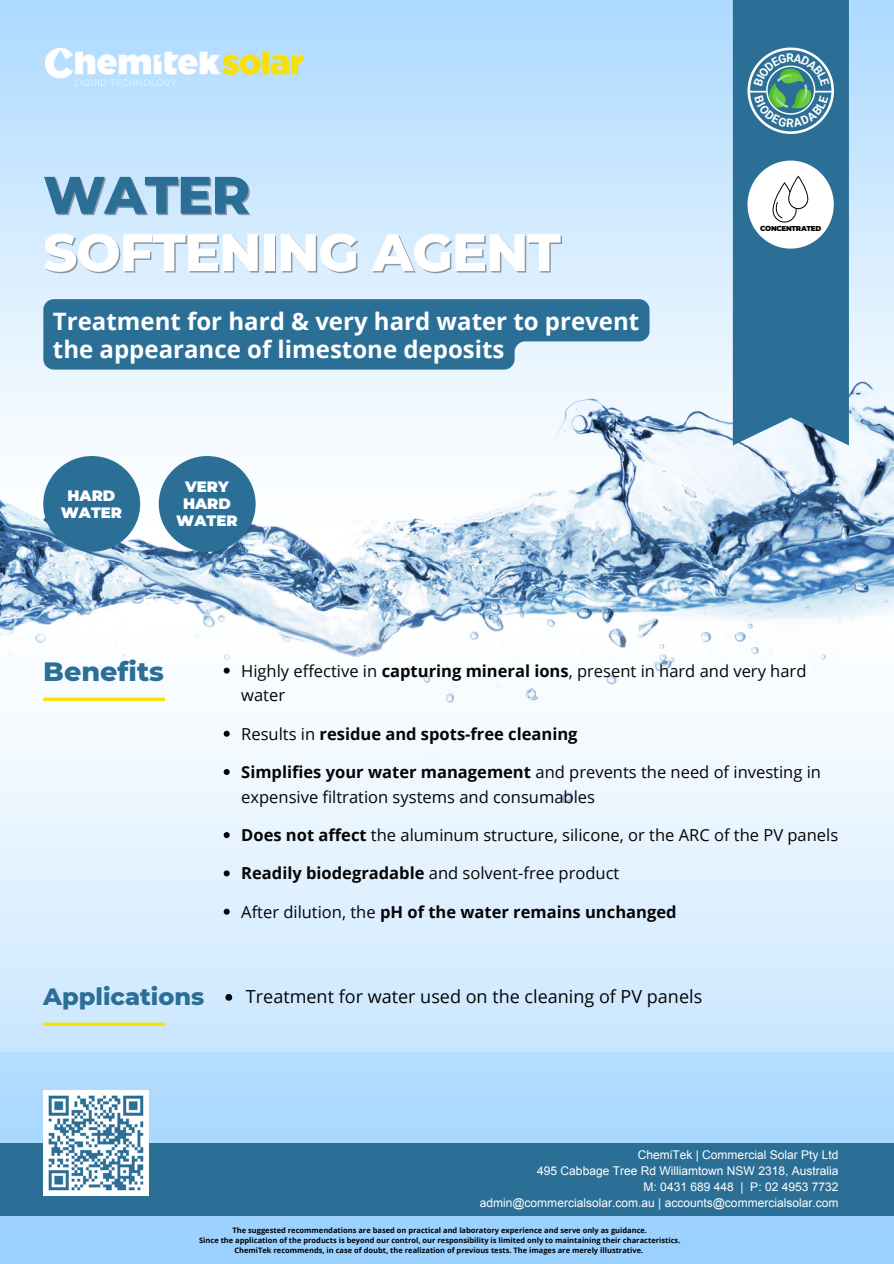
<style>
.page{position:relative;width:894px;height:1264px;background:#fff}
.page>*{position:absolute;margin:0;border:0;box-sizing:border-box;transform-origin:0 0}
.t1{font:800 52.5px/57.4px "Montserrat";letter-spacing:-.02em;color:rgb(4 4 4/.36)}
.t2{font:800 27px "Montserrat";color:#2c6f96}
.t3{font:700 24px/28.2px "Open Sans";color:#fff}
.t4{font:800 24px "Montserrat";color:#2c6f96}
.t5{font:18px "Open Sans";color:#040404}
.t6{font:16.5px/24.8px "Open Sans";color:#040404}
.t7{font:700 16.5px "Open Sans";color:#040404}
.t8{font:900 15px/17px "Montserrat";color:#fff;text-align:center}
.t9{font:12px/16px "Arial";color:#fff;text-align:right}
.t10{font:700 7.5px/10.1px "Open Sans";color:#000;text-align:center}
.t11{font:900 7.05px "Montserrat";letter-spacing:-.035em;color:#040404}
.s1{font-weight:700}
.s2{font-weight:400}
</style>
<div class="page">
<img style="left:0;top:0;width:893px;height:1263px">
<div style="left:0;top:1143px;width:893px;height:72px;background:#2c6f96"></div>
<img style="left:43px;top:1090px;width:105px;height:105px">
<div style="left:43px;top:456px;width:97px;height:96px;background:#2c6f96;border-radius:50%"></div>
<div style="left:159px;top:456px;width:96px;height:96px;background:#2c6f96;border-radius:50%"></div>
<div style="left:732px;top:0;width:116px;height:445px;background:#2c6f96"></div>
<div style="left:747px;top:161px;width:86px;height:87px;background:#fff;border-radius:50%"></div>
<svg style="left:772px;top:176px;width:36px;height:46px"></svg>
<div style="left:0;top:626px;width:893px;height:426px;background:linear-gradient(to bottom,#fffffe,#cce8ff)"></div>
<svg style="left:43px;top:697px;width:122px;height:4px"></svg>
<hr style="left:43px;top:1022px;width:122px;height:3px;background:#fbe200">
<img style="left:46px;top:48px;width:257px;height:37px">
<svg style="left:225px;top:993px;width:7px;height:7px"></svg>
<svg style="left:43px;top:299px;width:606px;height:70px;background:#3d7b9f"></svg>
<svg style="left:224px;top:667px;width:6px;height:6px"></svg>
<svg style="left:224px;top:730px;width:6px;height:6px"></svg>
<svg style="left:224px;top:769px;width:6px;height:6px"></svg>
<svg style="left:224px;top:832px;width:6px;height:6px"></svg>
<svg style="left:224px;top:870px;width:6px;height:6px"></svg>
<svg style="left:224px;top:908px;width:6px;height:6px"></svg>
<svg style="left:747px;top:48px;width:86px;height:86px;background:#4d8b9a"></svg>
<h1 class="t1" style="left:45px;top:167px;width:519px">WATER<br>SOFTENING AGENT</h1>
<h3 class="t3" style="left:53px;top:306px;width:587px">Treatment for hard &amp; very hard water to prevent the appearance of limestone deposits</h3>
<h3 class="t8" style="left:61px;top:487px;width:63px">HARD<br>WATER</h3>
<h3 class="t8" style="left:176px;top:478px;width:63px">VERY<br>HARD<br>WATER</h3>
<p class="t11" style="left:760px;top:224px;width:63px">CONCENTRATED</p>
<h2 class="t2" style="left:43px;top:654px;width:122px">Benefits</h2>
<h3 class="t4" style="left:43px;top:982px;width:162px">Applications</h3>
<h3 class="t6" style="left:241px;top:658px;width:566px">Highly effective in <span class="s1">capturing mineral ions</span>, present in hard and very hard water</h3>
<h3 class="t7" style="left:241px;top:722px;width:338px"><span class="s2">Results in</span> residue and spots-free cleaning</h3>
<h3 class="t6" style="left:241px;top:759px;width:581px"><span class="s1">Simplifies your water management</span> and prevents the need of investing in expensive filtration systems and consumables</h3>
<h3 class="t6" style="left:241px;top:822px;width:598px"><span class="s1">Does not affect</span> the aluminum structure, silicone, or the ARC of the PV panels</h3>
<h3 class="t6" style="left:241px;top:860px;width:379px"><span class="s1">Readily biodegradable</span> and solvent-free product</h3>
<h3 class="t7" style="left:241px;top:900px;width:436px"><span class="s2">After dilution, the</span> pH of the water remains unchanged</h3>
<h3 class="t5" style="left:246px;top:983px;width:457px">Treatment for water used on the cleaning of PV panels</h3>
<h3 class="t9" style="left:479px;top:1146px;width:360px">ChemiTek | Commercial Solar Pty Ltd<br>495 Cabbage Tree Rd Williamtown NSW 2318, Australia<br>M: 0431 689 448 | P: 02 4953 7732 admin@commercialsolar.com.au | accounts@commercialsolar.com</h3>
<p class="t10" style="left:199px;top:1225px;width:482px">The suggested recommendations are based on practical and laboratory experience and serve only as guidance.<br>Since the application of the products is beyond our control, our responsibility is limited only to maintaining their characteristics.<br>ChemiTek recommends, in case of doubt, the realization of previous tests. The images are merely illustrative.</p>
</div>
